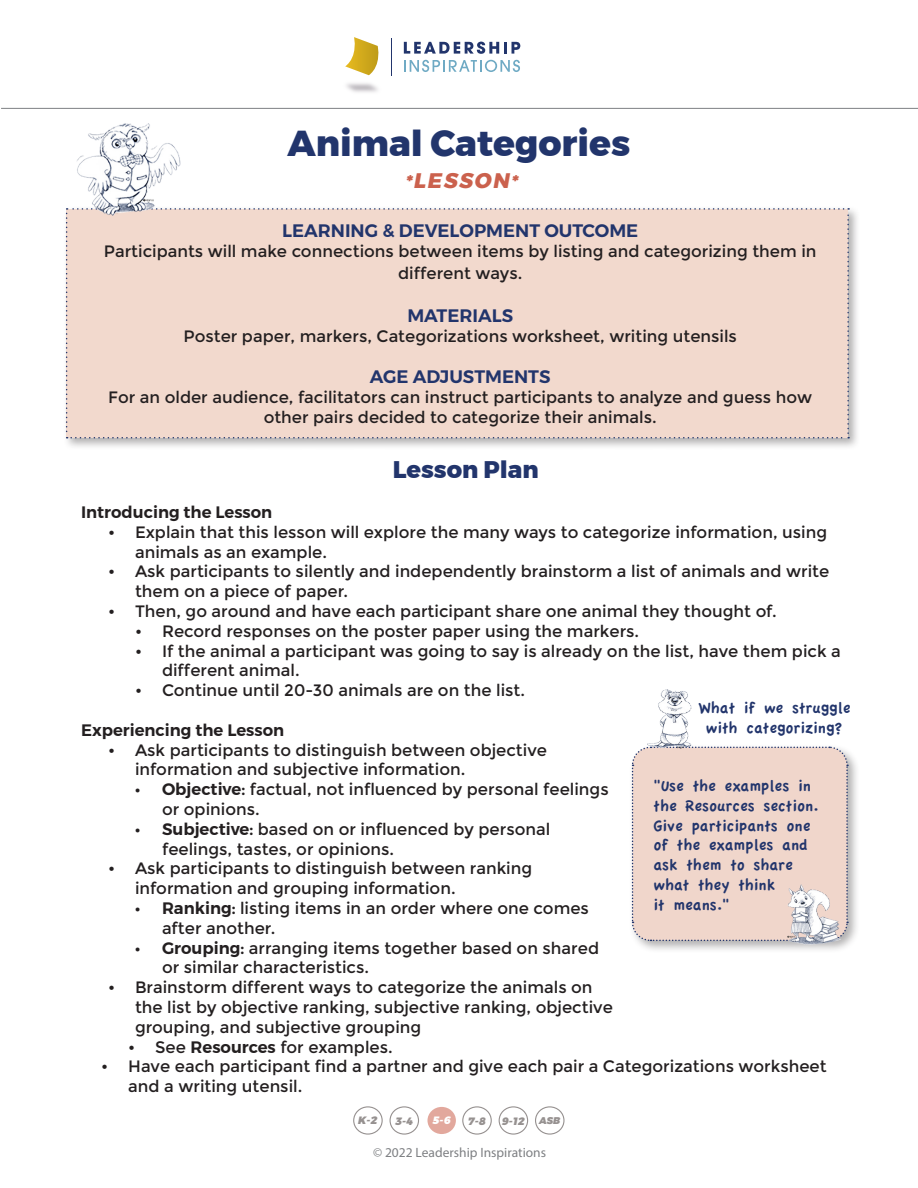
<style>
.page{position:relative;width:918px;height:1188px;background:#fff}
.page>*{position:absolute;margin:0;border:0;box-sizing:border-box;transform-origin:0 0}
.t1{font:800 36px "Montserrat";color:#22356c}
.t2{font:800 24px "Montserrat";color:#22356c}
.t3{font:italic 800 21px "Montserrat";color:#cb614d}
.t4{font:600 18px "Montserrat";color:#22356c}
.t5{font:16.5px/19.8px "Montserrat";color:#231f20}
.t6{font:16.5px/19.8px "Apple Casual";color:#22356c}
.t7{font:600 16.5px "Montserrat";color:#231f20}
.t8{font:13.5px "Myriad Pro";color:#7e8083}
.t9{font:italic 900 10.65px "Montserrat";color:#969190}
.t10{font:italic 900 10.65px "Montserrat";color:#fff}
.t11{font:italic 900 9.75px "Montserrat";color:#969190}
.s1{font-size:18px}
.s2{font-weight:600}
</style>
<div class="page">
<hr style="left:1px;top:108px;width:917px;height:1px;background:#7e8083">
<div style="left:353px;top:1106px;width:30px;height:29px;border:1px solid #969190;border-radius:50%"></div>
<div style="left:390px;top:1106px;width:29px;height:29px;border:1px solid #969190;border-radius:50%"></div>
<div style="left:427px;top:1107px;width:29px;height:27px;background:#e2a89d;border-radius:50%"></div>
<div style="left:462px;top:1106px;width:30px;height:29px;border:1px solid #969190;border-radius:50%"></div>
<div style="left:499px;top:1106px;width:29px;height:29px;border:1px solid #969190;border-radius:50%"></div>
<div style="left:535px;top:1106px;width:30px;height:29px;border:1px solid #969190;border-radius:50%"></div>
<svg style="left:404px;top:42px;width:116px;height:12px"></svg>
<svg style="left:410px;top:60px;width:110px;height:12px"></svg>
<hr style="left:391px;top:38px;width:1px;height:38px;background:#22356c">
<svg style="left:353px;top:37px;width:26px;height:16px"></svg>
<img style="left:345px;top:53px;width:65px;height:40px">
<div style="left:63px;top:206px;width:798px;height:244px;background:#231f20;opacity:.35"></div>
<div style="left:66px;top:208px;width:783px;height:230px;background:#f2d9cd"></div>
<div style="left:629px;top:744px;width:231px;height:210px;background:#231f20;opacity:.35"></div>
<div style="left:631px;top:746px;width:218px;height:196px;background:#f0d6cb"></div>
<img style="left:73px;top:123px;width:108px;height:92px">
<img style="left:647px;top:689px;width:45px;height:59px">
<img style="left:784px;top:885px;width:57px;height:59px">
<p class="t1" style="left:288px;top:114px;width:344px">Animal Categories</p>
<p class="t3" style="left:405px;top:164px;width:120px"><span class="s1">*</span>LESSON<span class="s1">*</span></p>
<p class="t4" style="left:282px;top:217px;width:358px">LEARNING &amp; DEVELOPMENT OUTCOME</p>
<p class="t5" style="left:104px;top:241px;width:714px;line-height:21.6px;text-align:center">Participants will make connections between items by listing and categorizing them in different ways.</p>
<p class="t4" style="left:407px;top:301px;width:107px">MATERIALS</p>
<p class="t5" style="left:184px;top:326px;width:555px">Poster paper, markers, Categorizations worksheet, writing utensils</p>
<p class="t4" style="left:370px;top:363px;width:182px">AGE ADJUSTMENTS</p>
<p class="t5" style="left:108px;top:387px;width:705px;text-align:center">For an older audience, facilitators can instruct participants to analyze and guess how other pairs decided to categorize their animals.</p>
<p class="t2" style="left:393px;top:450px;width:148px">Lesson Plan</p>
<p class="t7" style="left:81px;top:499px;width:193px">Introducing the Lesson</p>
<p class="t5" style="left:135px;top:522px;width:694px;text-indent:-27px">• Explain that this lesson will explore the many ways to categorize information, using animals as an example.</p>
<p class="t5" style="left:135px;top:562px;width:696px;text-indent:-27px">• Ask participants to silently and independently brainstorm a list of animals and write them on a piece of paper.</p>
<p class="t5" style="left:108px;top:601px;width:670px">• Then, go around and have each participant share one animal they thought of.</p>
<p class="t5" style="left:135px;top:621px;width:506px">• Record responses on the poster paper using the markers.</p>
<p class="t5" style="left:162px;top:641px;width:680px;text-indent:-27px">• If the animal a participant was going to say is already on the list, have them pick a different animal.</p>
<p class="t5" style="left:135px;top:681px;width:392px">• Continue until 20-30 animals are on the list.</p>
<p class="t7" style="left:81px;top:717px;width:205px">Experiencing the Lesson</p>
<p class="t5" style="left:135px;top:740px;width:414px;text-indent:-27px">• Ask participants to distinguish between objective information and subjective information.</p>
<p class="t5" style="left:162px;top:780px;width:448px;text-indent:-27px"><span class="s2">• Objective:</span> factual, not influenced by personal feelings or opinions.</p>
<p class="t5" style="left:162px;top:819px;width:390px;text-indent:-27px"><span class="s2">• Subjective:</span> based on or influenced by personal feelings, tastes, or opinions.</p>
<p class="t5" style="left:135px;top:859px;width:399px;text-indent:-27px">• Ask participants to distinguish between ranking information and grouping information.</p>
<p class="t5" style="left:162px;top:898px;width:429px;text-indent:-27px"><span class="s2">• Ranking:</span> listing items in an order where one comes after another.</p>
<p class="t5" style="left:162px;top:938px;width:439px;text-indent:-27px"><span class="s2">• Grouping:</span> arranging items together based on shared or similar characteristics.</p>
<p class="t5" style="left:135px;top:978px;width:479px;text-indent:-27px">• Brainstorm different ways to categorize the animals on the list by objective ranking, subjective ranking, objective grouping, and subjective grouping</p>
<p class="t5" style="left:128px;top:1037px;width:266px">• See <span class="s2">Resources</span> for examples.</p>
<p class="t5" style="left:128px;top:1057px;width:700px;text-indent:-27px">• Have each participant find a partner and give each pair a Categorizations worksheet and a writing utensil.</p>
<p class="t6" style="left:698px;top:698px;width:154px;text-align:center">What if we struggle with categorizing?</p>
<p class="t6" style="left:654px;top:776px;width:166px">"Use the examples in the Resources section.<br>Give participants one of the examples and ask them to share what they think<br>it means."</p>
<p class="t9" style="left:358px;top:1112px;width:21px">K-2</p>
<p class="t9" style="left:395px;top:1113px;width:20px">3-4</p>
<p class="t10" style="left:433px;top:1112px;width:20px">5-6</p>
<p class="t9" style="left:468px;top:1113px;width:20px">7-8</p>
<p class="t9" style="left:502px;top:1112px;width:25px">9-12</p>
<p class="t11" style="left:539px;top:1112px;width:23px">ASB</p>
<p class="t8" style="left:373px;top:1144px;width:175px">© 2022 Leadership Inspirations</p>
</div>
